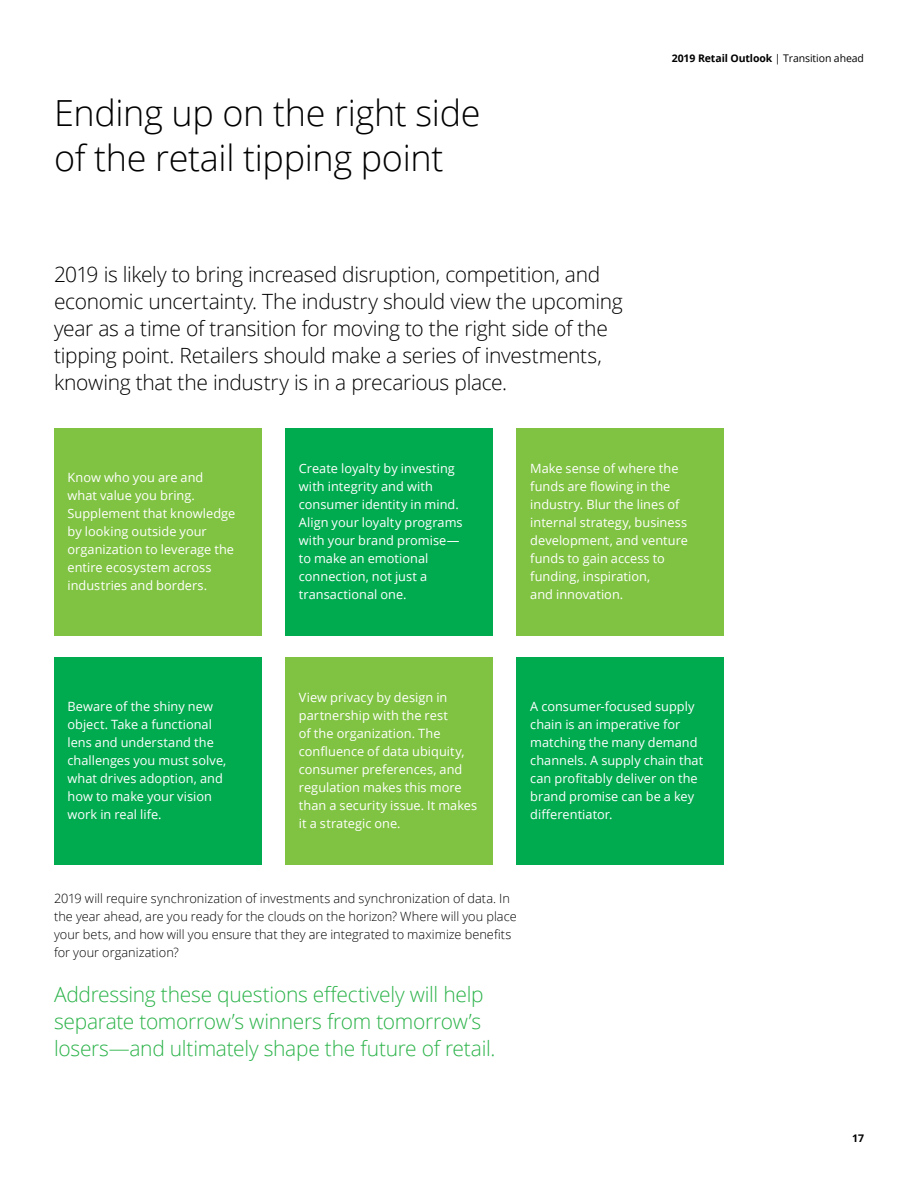
<style>
.page{position:relative;width:918px;height:1188px;background:#fff}
.page>*{position:absolute;margin:0;border:0;box-sizing:border-box;transform-origin:0 0}
.t1{font:300 36px/45px "Open Sans";letter-spacing:-.01em;color:#000}
.t2{font:300 21px/27px "Open Sans";letter-spacing:-.015em;color:#000}
.t3{font:300 21px/27px "Open Sans";letter-spacing:-.015em;color:#2cb34a}
.t4{font:12.75px/18px "Open Sans";letter-spacing:.005em;color:#fff}
.t5{font:300 12.75px/18px "Open Sans";letter-spacing:.005em;color:#000}
.t6{font:700 10.5px "Open Sans";letter-spacing:-.01em;color:#000}
.s1{font-weight:400}
</style>
<div class="page">
<div style="left:54px;top:428px;width:207px;height:207px;background:#80c342"></div>
<div style="left:54px;top:657px;width:207px;height:207px;background:#00aa4f"></div>
<div style="left:285px;top:428px;width:208px;height:207px;background:#00aa4f"></div>
<div style="left:285px;top:657px;width:208px;height:207px;background:#80c342"></div>
<div style="left:517px;top:428px;width:207px;height:207px;background:#80c342"></div>
<div style="left:517px;top:657px;width:207px;height:207px;background:#00aa4f"></div>
<h1 class="t1" style="left:54px;top:90px;width:428px">Ending up on the right side of the retail tipping point</h1>
<p class="t2" style="left:54px;top:261px;width:570px">2019 is likely to bring increased disruption, competition, and economic uncertainty. The industry should view the upcoming year as a time of transition for moving to the right side of the tipping point. Retailers should make a series of investments, knowing that the industry is in a precarious place.</p>
<p class="t6" style="left:672px;top:51px;width:194px">2019 Retail Outlook <span class="s1">| Transition ahead</span></p>
<p class="t4" style="left:68px;top:469px;width:169px">Know who you are and what value you bring.<br>Supplement that knowledge by looking outside your organization to leverage the entire ecosystem across industries and borders.</p>
<p class="t4" style="left:299px;top:460px;width:165px">Create loyalty by investing with integrity and with consumer identity in mind.<br>Align your loyalty programs with your brand promise— to make an emotional connection, not just a transactional one.</p>
<p class="t4" style="left:530px;top:460px;width:159px">Make sense of where the funds are flowing in the industry. Blur the lines of internal strategy, business development, and venture funds to gain access to funding, inspiration,<br>and innovation.</p>
<p class="t4" style="left:68px;top:698px;width:160px">Beware of the shiny new object. Take a functional lens and understand the challenges you must solve, what drives adoption, and how to make your vision work in real life.</p>
<p class="t4" style="left:299px;top:689px;width:180px">View privacy by design in partnership with the rest<br>of the organization. The confluence of data ubiquity, consumer preferences, and regulation makes this more than a security issue. It makes it a strategic one.</p>
<p class="t4" style="left:530px;top:698px;width:174px">A consumer-focused supply chain is an imperative for matching the many demand channels. A supply chain that can profitably deliver on the brand promise can be a key differentiator.</p>
<p class="t5" style="left:54px;top:889px;width:464px">2019 will require synchronization of investments and synchronization of data. In the year ahead, are you ready for the clouds on the horizon? Where will you place your bets, and how will you ensure that they are integrated to maximize benefits for your organization?</p>
<h2 class="t3" style="left:54px;top:981px;width:443px">Addressing these questions effectively will help separate tomorrow’s winners from tomorrow’s losers—and ultimately shape the future of retail.</h2>
<p class="t6" style="left:852px;top:1131px;width:13px">17</p>
</div>
